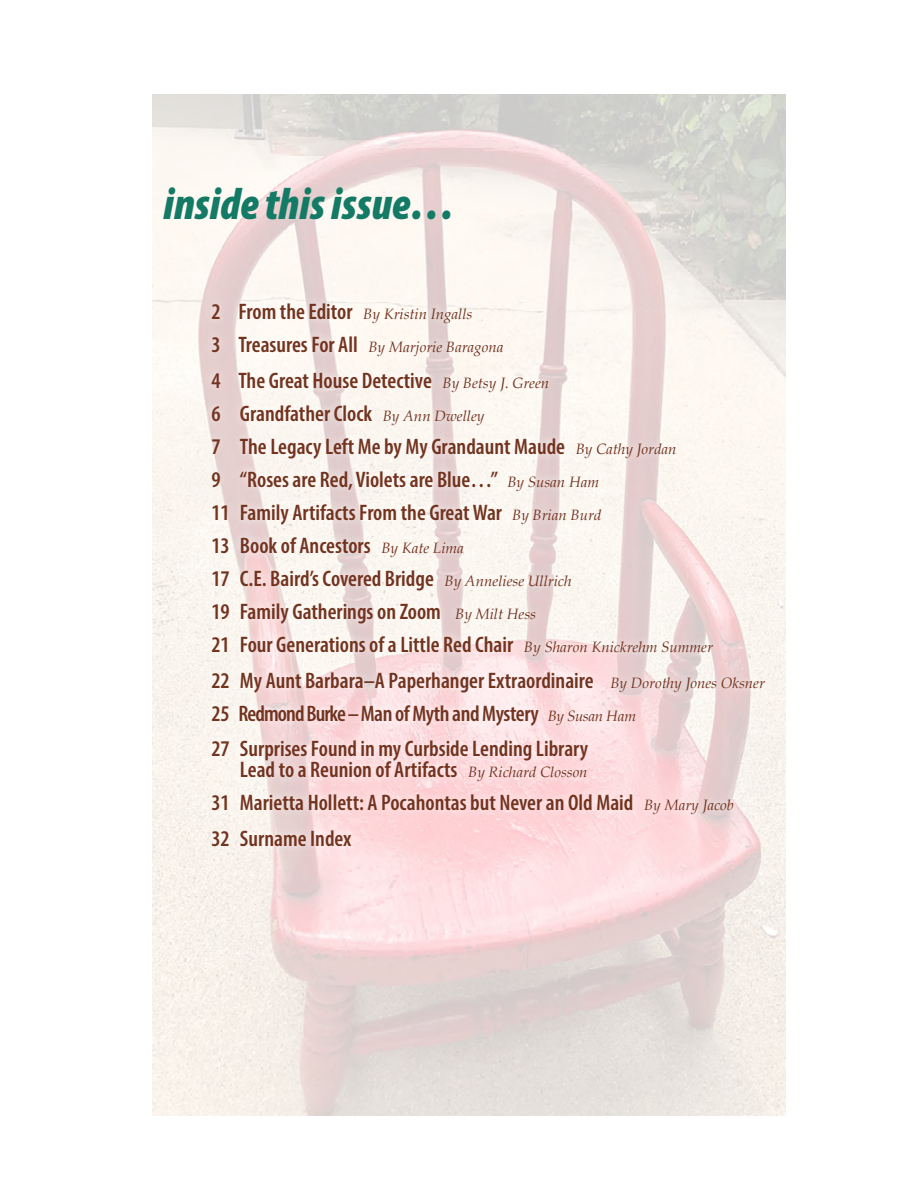
<style>
.page{position:relative;width:918px;height:1188px;background:#fff}
.page>*{position:absolute;margin:0;border:0;box-sizing:border-box;transform-origin:0 0}
.Headline{font:italic 900 condensed 45px "Myriad Pro";color:#137a65}
.Headline-2{font:600 condensed 22.5px/21px "Myriad Pro";color:#72331f;text-align:right}
.Headline-3{font:600 condensed 22.5px "Myriad Pro";letter-spacing:-.02em;color:#72331f}
.Index_Level_1{font:600 condensed 22.5px "Myriad Pro";color:#72331f}
.content_body{font:600 condensed 22.5px "Myriad Pro";color:#72331f}
.Headline-4{font:italic 15px "Book Antiqua";color:#72331f}
.Index_Level_1-2{font:italic 15px "Book Antiqua";color:#72331f}
.s1{font-family:"Myriad Pro";font-weight:600;font-style:normal;font-stretch:condensed;font-size:22.5px}
.s2{font-family:"Book Antiqua";font-weight:400;font-style:italic;font-stretch:normal;font-size:15px}
</style>
<div class="page">
<img style="left:153px;top:94px;width:632px;height:1022px">
<div style="left:203px;top:294px;width:570px;height:561px;background:#fff;opacity:.75"></div>
<p class="Headline" style="left:164px;top:175px;width:293px">inside this issue…</p>
<p class="Index_Level_1-2" style="left:211px;top:306px;width:263px"><span class="s1">2 From the Editor</span> By Kristin Ingalls</p>
<p class="Headline-4" style="left:211px;top:339px;width:294px"><span class="s1">3 Treasures For All</span> By Marjorie Baragona</p>
<p class="Index_Level_1" style="left:211px;top:367px;width:339px">4 The Great House Detective <span class="s2">By Betsy J. Green</span></p>
<p class="Headline-2" style="left:211px;top:403px;width:275px">6 Grandfather Clock <span class="s2">By Ann Dwelley</span></p>
<p class="Headline-2" style="left:211px;top:436px;width:467px">7 The Legacy Left Me by My Grandaunt Maude <span class="s2">By Cathy Jordan</span></p>
<p class="Headline-2" style="left:211px;top:469px;width:389px">9 “Roses are Red, Violets are Blue…” <span class="s2">By Susan Ham</span></p>
<p class="Headline-2" style="left:211px;top:502px;width:392px">11 Family Artifacts From the Great War <span class="s2">By Brian Burd</span></p>
<p class="Headline-2" style="left:211px;top:535px;width:254px">13 Book of Ancestors <span class="s2">By Kate Lima</span></p>
<p class="Headline-2" style="left:211px;top:568px;width:362px">17 C.E. Baird’s Covered Bridge <span class="s2">By Anneliese Ullrich</span></p>
<p class="content_body" style="left:211px;top:598px;width:326px">19 Family Gatherings on Zoom <span class="s2">By Milt Hess</span></p>
<p class="Headline-2" style="left:211px;top:634px;width:503px">21 Four Generations of a Little Red Chair <span class="s2">By Sharon Knickrehm Summer</span></p>
<p class="Headline-2" style="left:211px;top:670px;width:384px">22 My Aunt Barbara–A Paperhanger Extraordinaire</p>
<p class="Headline-4" style="left:610px;top:675px;width:156px">By Dorothy Jones Oksner</p>
<p class="Headline-3" style="left:211px;top:700px;width:426px">25 Redmond Burke – Man of Myth and Mystery <span class="s2">By Susan Ham</span></p>
<p class="Headline-2" style="left:211px;top:737px;width:378px">27 Surprises Found in my Curbside Lending Library<br>Lead to a Reunion of Artifacts <span class="s2">By Richard Closson</span></p>
<p class="Headline-2" style="left:211px;top:791px;width:524px">31 Marietta Hollett: A Pocahontas but Never an Old Maid <span class="s2">By Mary Jacob</span></p>
<p class="Headline-2" style="left:211px;top:827px;width:142px">32 Surname Index</p>
</div>
